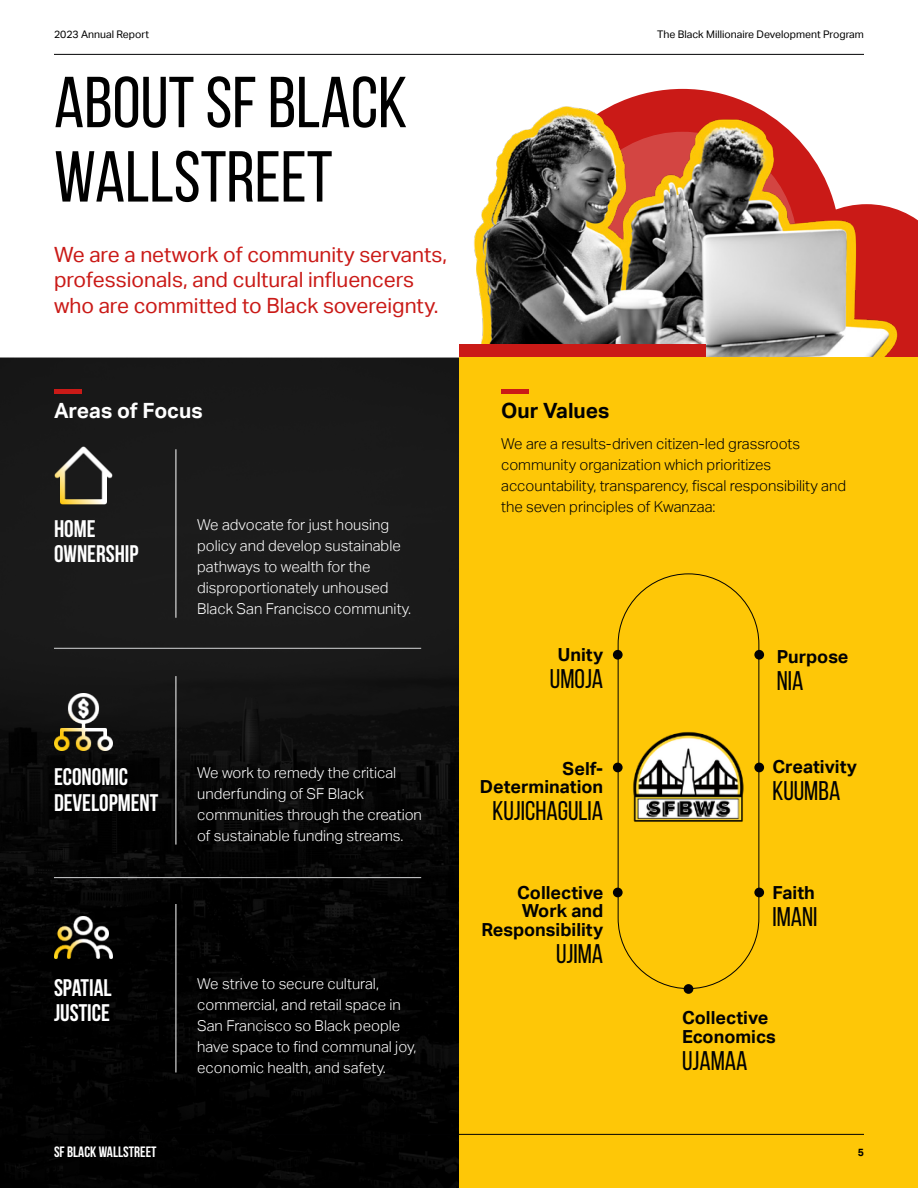
<style>
.page{position:relative;width:918px;height:1188px;background:#fff}
.page>*{position:absolute;margin:0;border:0;box-sizing:border-box;transform-origin:0 0}
.t1{font:72px/74.4px "Bebas Neue";color:#000}
.t2{font:27px "Bebas Neue";color:#020203}
.t3{font:700 24px/25.5px "Bebas Neue";color:#fff}
.t4{font:21px/25.5px "Aktiv Grotesk";color:#ca1a17}
.t5{font:700 21px "Aktiv Grotesk";color:#fff}
.t6{font:700 21px "Aktiv Grotesk";color:#020203}
.t7{font:700 18px/18.6px "Aktiv Grotesk";color:#020203;text-align:right}
.t8{font:300 15px/21px "Aktiv Grotesk";color:#fff}
.t9{font:300 15px/21px "Aktiv Grotesk";color:#020203}
.t10{font:700 15px "Bebas Neue";color:#fff}
.t11{font:10.5px "Aktiv Grotesk";color:#000}
.t12{font:700 10.5px "Aktiv Grotesk";color:#000}
</style>
<div class="page">
<div style="left:899px;top:210px;width:19px;height:148px;background:#ca1a17"></div>
<img style="left:471px;top:105px;width:428px;height:253px">
<div style="left:459px;top:345px;width:246px;height:14px;background:#ca1a17"></div>
<div style="left:459px;top:358px;width:459px;height:830px;background:#fec707"></div>
<div style="left:0;top:358px;width:459px;height:830px;background:linear-gradient(to right,#0d0d0d,#0e0e0e)"></div>
<hr style="left:54px;top:648px;width:367px;height:1px;background:#d6d7d8">
<hr style="left:54px;top:877px;width:367px;height:1px;background:#d6d7d8">
<img style="left:53px;top:445px;width:62px;height:62px">
<img style="left:53px;top:691px;width:62px;height:62px">
<img style="left:53px;top:907px;width:62px;height:61px">
<img style="left:633px;top:732px;width:111px;height:90px">
<hr style="left:176px;top:449px;width:1px;height:169px;background:#fff">
<hr style="left:176px;top:676px;width:1px;height:169px;background:#fff">
<hr style="left:176px;top:904px;width:1px;height:168px;background:#fff">
<div style="left:613px;top:763px;width:10px;height:9px;background:#020203;border-radius:50%"></div>
<div style="left:754px;top:763px;width:10px;height:9px;background:#020203;border-radius:50%"></div>
<div style="left:613px;top:650px;width:10px;height:10px;background:#020203;border-radius:50%"></div>
<div style="left:754px;top:650px;width:10px;height:10px;background:#020203;border-radius:50%"></div>
<div style="left:613px;top:888px;width:10px;height:9px;background:#020203;border-radius:50%"></div>
<div style="left:754px;top:888px;width:10px;height:9px;background:#020203;border-radius:50%"></div>
<div style="left:684px;top:984px;width:9px;height:10px;background:#020203;border-radius:50%"></div>
<div style="left:502px;top:389px;width:27px;height:5px;background:#ca1a17"></div>
<div style="left:54px;top:389px;width:27px;height:5px;background:#ca1a17"></div>
<hr style="left:54px;top:1134px;width:810px;height:1px;background:#020203">
<hr style="left:54px;top:54px;width:810px;height:1px;background:#020203">
<p class="t11" style="left:54px;top:28px;width:97px">2023 Annual Report</p>
<p class="t11" style="left:657px;top:28px;width:208px">The Black Millionaire Development Program</p>
<h1 class="t1" style="left:54px;top:65px;width:355px">ABOUT SF BLACK<br>WALLSTREET</h1>
<h3 class="t4" style="left:54px;top:242px;width:395px">We are a network of community servants, professionals, and cultural influencers who are committed to Black sovereignty.</h3>
<h3 class="t5" style="left:54px;top:399px;width:150px">Areas of Focus</h3>
<h3 class="t6" style="left:501px;top:399px;width:110px">Our Values</h3>
<h3 class="t3" style="left:54px;top:515px;width:86px">HOME<br>OWNERSHIP</h3>
<p class="t8" style="left:197px;top:514px;width:216px">We advocate for just housing policy and develop sustainable pathways to wealth for the disproportionately unhoused<br>Black San Francisco community.</p>
<h3 class="t3" style="left:54px;top:764px;width:106px">ECONOMIC<br>DEVELOPMENT</h3>
<p class="t8" style="left:197px;top:763px;width:226px">We work to remedy the critical underfunding of SF Black communities through the creation of sustainable funding streams.</p>
<h3 class="t3" style="left:54px;top:975px;width:59px">SPATIAL<br>JUSTICE</h3>
<p class="t10" style="left:54px;top:1143px;width:104px">SF BLACK WALLSTREET</p>
<p class="t8" style="left:197px;top:973px;width:221px">We strive to secure cultural, commercial, and retail space in<br>San Francisco so Black people have space to find communal joy, economic health, and safety.</p>
<p class="t9" style="left:501px;top:434px;width:347px">We are a results-driven citizen-led grassroots community organization which prioritizes accountability, transparency, fiscal responsibility and the seven principles of Kwanzaa:</p>
<p class="t7" style="left:558px;top:646px;width:47px">Unity</p>
<h2 class="t2" style="left:550px;top:665px;width:55px">UMOJA</h2>
<p class="t7" style="left:480px;top:759px;width:125px">Self-<br>Determination</p>
<h2 class="t2" style="left:493px;top:796px;width:112px">KUJICHAGULIA</h2>
<p class="t7" style="left:481px;top:883px;width:123px">Collective<br>Work and<br>Responsibility</p>
<h2 class="t2" style="left:556px;top:939px;width:49px">UJIMA</h2>
<p class="t7" style="left:777px;top:647px;width:73px">Purpose</p>
<h2 class="t2" style="left:777px;top:666px;width:28px">NIA</h2>
<p class="t7" style="left:772px;top:758px;width:86px">Creativity</p>
<h2 class="t2" style="left:772px;top:776px;width:69px">KUUMBA</h2>
<p class="t7" style="left:772px;top:883px;width:44px">Faith</p>
<h2 class="t2" style="left:772px;top:902px;width:47px">IMANI</h2>
<p class="t7" style="left:682px;top:1009px;width:95px;text-align:left">Collective<br>Economics</p>
<h2 class="t2" style="left:682px;top:1046px;width:67px">UJAMAA</h2>
<p class="t12" style="left:858px;top:1146px;width:8px">5</p>
</div>
